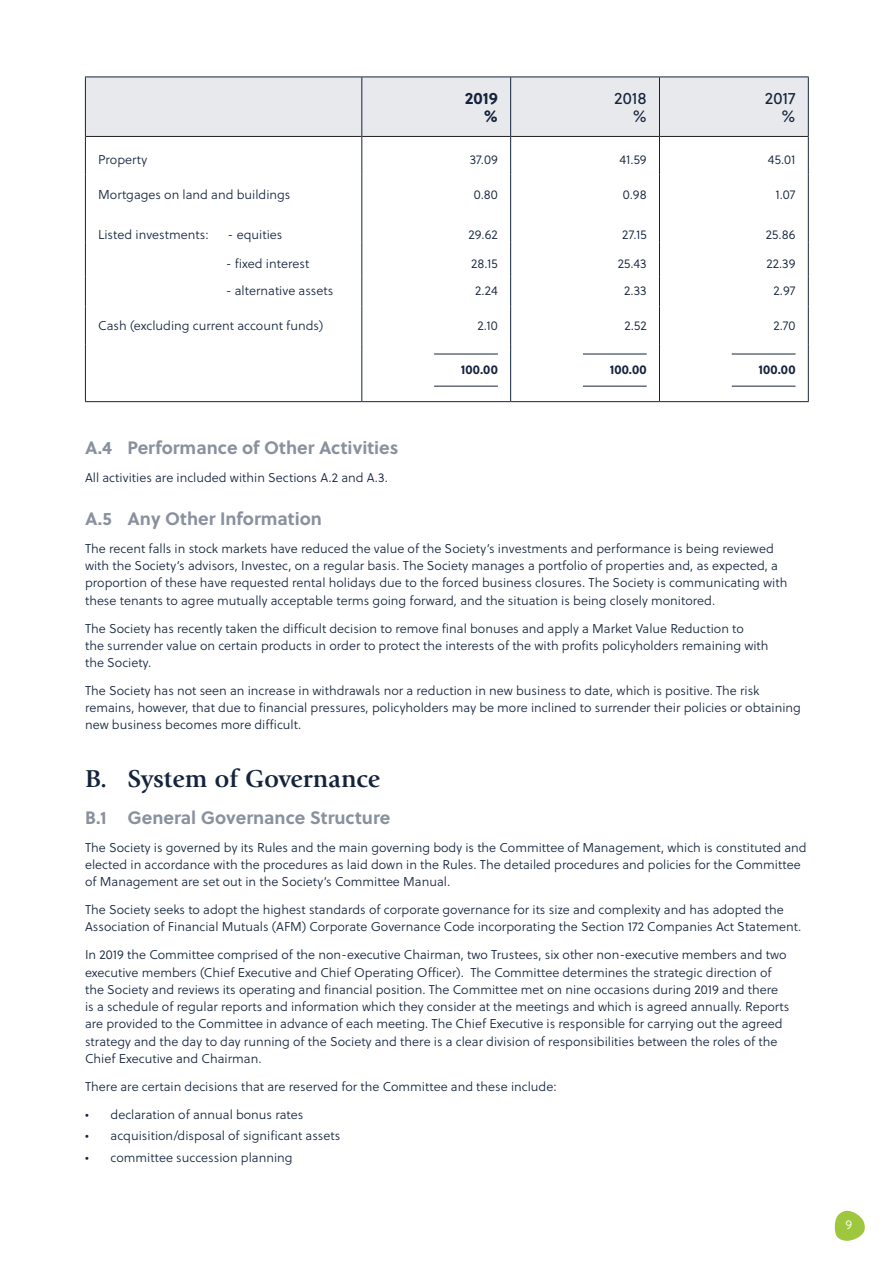
<style>
.page{position:relative;width:893px;height:1263px;background:#fff}
.page>*{position:absolute;margin:0;border:0;box-sizing:border-box;transform-origin:0 0}
.t1{font:700 25.5px "Giovanni Std";color:#14243d}
.t2{font:700 18px "Soleil";color:#8a919e}
.Table_headings{font:16.5px "Soleil";color:#14243d}
.Table_headings-2{font:700 16.5px/18px "Soleil";color:#14243d;text-align:right}
.Body_copy{font:12.75px/17.2px "Soleil Lt";color:#14243d}
.Body_copy-2{font:700 12.75px "Soleil";letter-spacing:.02em;color:#14243d}
.t3{font:12.75px "Soleil Lt";color:#fff}
</style>
<div class="page">
<div style="left:86px;top:78px;width:722px;height:58px;background:#e8e9ec"></div>
<hr style="left:86px;top:136px;width:275px;height:1px;background:#231f20">
<hr style="left:362px;top:136px;width:148px;height:1px;background:#231f20">
<hr style="left:511px;top:136px;width:148px;height:1px;background:#231f20">
<hr style="left:660px;top:136px;width:148px;height:1px;background:#231f20">
<hr style="left:85px;top:77px;width:277px;height:1px;background:#14243d">
<hr style="left:85px;top:77px;width:1px;height:59px;background:#14243d">
<hr style="left:362px;top:77px;width:149px;height:1px;background:#14243d">
<hr style="left:361px;top:77px;width:1px;height:59px;background:#14243d">
<hr style="left:511px;top:77px;width:148px;height:1px;background:#14243d">
<hr style="left:510px;top:77px;width:1px;height:59px;background:#14243d">
<hr style="left:659px;top:77px;width:150px;height:1px;background:#14243d">
<hr style="left:659px;top:77px;width:1px;height:59px;background:#14243d">
<hr style="left:808px;top:77px;width:1px;height:59px;background:#14243d">
<hr style="left:85px;top:136px;width:1px;height:39px;background:#14243d">
<hr style="left:361px;top:136px;width:1px;height:39px;background:#14243d">
<hr style="left:510px;top:136px;width:1px;height:39px;background:#14243d">
<hr style="left:659px;top:136px;width:1px;height:39px;background:#14243d">
<hr style="left:808px;top:136px;width:1px;height:39px;background:#14243d">
<hr style="left:85px;top:175px;width:1px;height:38px;background:#14243d">
<hr style="left:361px;top:175px;width:1px;height:38px;background:#14243d">
<hr style="left:510px;top:175px;width:1px;height:38px;background:#14243d">
<hr style="left:659px;top:175px;width:1px;height:38px;background:#14243d">
<hr style="left:808px;top:175px;width:1px;height:38px;background:#14243d">
<hr style="left:85px;top:213px;width:1px;height:30px;background:#14243d">
<hr style="left:361px;top:213px;width:1px;height:30px;background:#14243d">
<hr style="left:510px;top:213px;width:1px;height:30px;background:#14243d">
<hr style="left:659px;top:213px;width:1px;height:30px;background:#14243d">
<hr style="left:808px;top:213px;width:1px;height:30px;background:#14243d">
<hr style="left:85px;top:243px;width:1px;height:34px;background:#14243d">
<hr style="left:361px;top:243px;width:1px;height:34px;background:#14243d">
<hr style="left:510px;top:243px;width:1px;height:34px;background:#14243d">
<hr style="left:659px;top:243px;width:1px;height:34px;background:#14243d">
<hr style="left:808px;top:243px;width:1px;height:34px;background:#14243d">
<hr style="left:85px;top:277px;width:1px;height:30px;background:#14243d">
<hr style="left:361px;top:277px;width:1px;height:30px;background:#14243d">
<hr style="left:510px;top:277px;width:1px;height:30px;background:#14243d">
<hr style="left:659px;top:277px;width:1px;height:30px;background:#14243d">
<hr style="left:808px;top:277px;width:1px;height:30px;background:#14243d">
<hr style="left:85px;top:307px;width:1px;height:38px;background:#14243d">
<hr style="left:361px;top:307px;width:1px;height:38px;background:#14243d">
<hr style="left:510px;top:307px;width:1px;height:38px;background:#14243d">
<hr style="left:659px;top:307px;width:1px;height:38px;background:#14243d">
<hr style="left:808px;top:307px;width:1px;height:38px;background:#14243d">
<hr style="left:85px;top:345px;width:1px;height:56px;background:#14243d">
<hr style="left:361px;top:345px;width:1px;height:56px;background:#14243d">
<hr style="left:510px;top:345px;width:1px;height:56px;background:#14243d">
<hr style="left:659px;top:345px;width:1px;height:56px;background:#14243d">
<hr style="left:808px;top:345px;width:1px;height:56px;background:#14243d">
<hr style="left:85px;top:401px;width:277px;height:1px;background:#14243d">
<hr style="left:362px;top:401px;width:149px;height:1px;background:#14243d">
<hr style="left:511px;top:401px;width:148px;height:1px;background:#14243d">
<hr style="left:659px;top:401px;width:150px;height:1px;background:#14243d">
<hr style="left:434px;top:354px;width:64px;height:1px;background:#14243d">
<hr style="left:434px;top:386px;width:64px;height:1px;background:#14243d">
<hr style="left:583px;top:354px;width:64px;height:1px;background:#14243d">
<hr style="left:583px;top:386px;width:64px;height:1px;background:#14243d">
<hr style="left:732px;top:354px;width:63px;height:1px;background:#14243d">
<hr style="left:732px;top:386px;width:63px;height:1px;background:#14243d">
<svg style="left:835px;top:1210px;width:30px;height:31px"></svg>
<p class="Table_headings-2" style="left:465px;top:88px;width:35px">2019 %</p>
<p class="Table_headings" style="left:614px;top:86px;width:34px">2018</p>
<p class="Table_headings" style="left:633px;top:104px;width:16px">%</p>
<p class="Table_headings" style="left:765px;top:86px;width:32px">2017</p>
<p class="Table_headings" style="left:781px;top:104px;width:16px">%</p>
<p class="Body_copy" style="left:98px;top:151px;width:50px">Property</p>
<p class="Body_copy" style="left:470px;top:151px;width:30px">37.09</p>
<p class="Body_copy" style="left:619px;top:151px;width:29px">41.59</p>
<p class="Body_copy" style="left:768px;top:151px;width:29px">45.01</p>
<p class="Body_copy" style="left:98px;top:185px;width:194px">Mortgages on land and buildings</p>
<p class="Body_copy" style="left:474px;top:185px;width:26px">0.80</p>
<p class="Body_copy" style="left:623px;top:185px;width:25px">0.98</p>
<p class="Body_copy" style="left:775px;top:185px;width:22px">1.07</p>
<p class="Body_copy" style="left:98px;top:225px;width:112px">Listed investments:</p>
<p class="Body_copy" style="left:228px;top:225px;width:56px">- equities</p>
<p class="Body_copy" style="left:468px;top:225px;width:31px">29.62</p>
<p class="Body_copy" style="left:622px;top:225px;width:26px">27.15</p>
<p class="Body_copy" style="left:766px;top:225px;width:31px">25.86</p>
<p class="Body_copy" style="left:226px;top:255px;width:85px">- fixed interest</p>
<p class="Body_copy" style="left:471px;top:255px;width:28px">28.15</p>
<p class="Body_copy" style="left:618px;top:255px;width:30px">25.43</p>
<p class="Body_copy" style="left:766px;top:255px;width:31px">22.39</p>
<p class="Body_copy" style="left:226px;top:282px;width:109px">- alternative assets</p>
<p class="Body_copy" style="left:475px;top:282px;width:24px">2.24</p>
<p class="Body_copy" style="left:624px;top:282px;width:24px">2.33</p>
<p class="Body_copy" style="left:774px;top:282px;width:23px">2.97</p>
<p class="Body_copy" style="left:98px;top:317px;width:227px">Cash (excluding current account funds)</p>
<p class="Body_copy" style="left:477px;top:317px;width:22px">2.10</p>
<p class="Body_copy" style="left:624px;top:317px;width:24px">2.52</p>
<p class="Body_copy" style="left:773px;top:317px;width:24px">2.70</p>
<p class="Body_copy-2" style="left:461px;top:359px;width:38px">100.00</p>
<p class="Body_copy-2" style="left:610px;top:359px;width:38px">100.00</p>
<p class="Body_copy-2" style="left:759px;top:359px;width:38px">100.00</p>
<h3 class="t2" style="left:85px;top:434px;width:315px">A.4 Performance of Other Activities</h3>
<p class="Body_copy" style="left:85px;top:469px;width:304px">All activities are included within Sections A.2 and A.3.</p>
<h3 class="t2" style="left:85px;top:505px;width:238px">A.5 Any Other Information</h3>
<p class="Body_copy" style="left:85px;top:540px;width:704px">The recent falls in stock markets have reduced the value of the Society’s investments and performance is being reviewed with the Society’s advisors, Investec, on a regular basis. The Society manages a portfolio of properties and, as expected, a proportion of these have requested rental holidays due to the forced business closures. The Society is communicating with these tenants to agree mutually acceptable terms going forward, and the situation is being closely monitored.</p>
<p class="Body_copy" style="left:85px;top:619px;width:685px">The Society has recently taken the difficult decision to remove final bonuses and apply a Market Value Reduction to<br>the surrender value on certain products in order to protect the interests of the with profits policyholders remaining with the Society.</p>
<p class="Body_copy" style="left:85px;top:682px;width:717px">The Society has not seen an increase in withdrawals nor a reduction in new business to date, which is positive. The risk remains, however, that due to financial pressures, policyholders may be more inclined to surrender their policies or obtaining new business becomes more difficult.</p>
<h2 class="t1" style="left:85px;top:764px;width:297px">B. System of Governance</h2>
<h3 class="t2" style="left:85px;top:803px;width:307px">B.1 General Governance Structure</h3>
<p class="Body_copy" style="left:85px;top:838px;width:723px">The Society is governed by its Rules and the main governing body is the Committee of Management, which is constituted and elected in accordance with the procedures as laid down in the Rules. The detailed procedures and policies for the Committee of Management are set out in the Society’s Committee Manual.</p>
<p class="Body_copy" style="left:85px;top:901px;width:718px">The Society seeks to adopt the highest standards of corporate governance for its size and complexity and has adopted the<br>Association of Financial Mutuals (AFM) Corporate Governance Code incorporating the Section 172 Companies Act Statement.</p>
<p class="Body_copy" style="left:85px;top:946px;width:706px">In 2019 the Committee comprised of the non-executive Chairman, two Trustees, six other non-executive members and two executive members (Chief Executive and Chief Operating Officer). The Committee determines the strategic direction of the Society and reviews its operating and financial position. The Committee met on nine occasions during 2019 and there is a schedule of regular reports and information which they consider at the meetings and which is agreed annually. Reports are provided to the Committee in advance of each meeting. The Chief Executive is responsible for carrying out the agreed strategy and the day to day running of the Society and there is a clear division of responsibilities between the roles of the Chief Executive and Chairman.</p>
<p class="Body_copy" style="left:85px;top:1077px;width:473px">There are certain decisions that are reserved for the Committee and these include:</p>
<p class="Body_copy" style="left:85px;top:1105px;width:220px">• declaration of annual bonus rates</p>
<p class="Body_copy" style="left:85px;top:1127px;width:257px">• acquisition/disposal of significant assets</p>
<p class="Body_copy" style="left:85px;top:1148px;width:209px">• committee succession planning</p>
<p class="t3" style="left:846px;top:1216px;width:8px">9</p>
</div>
